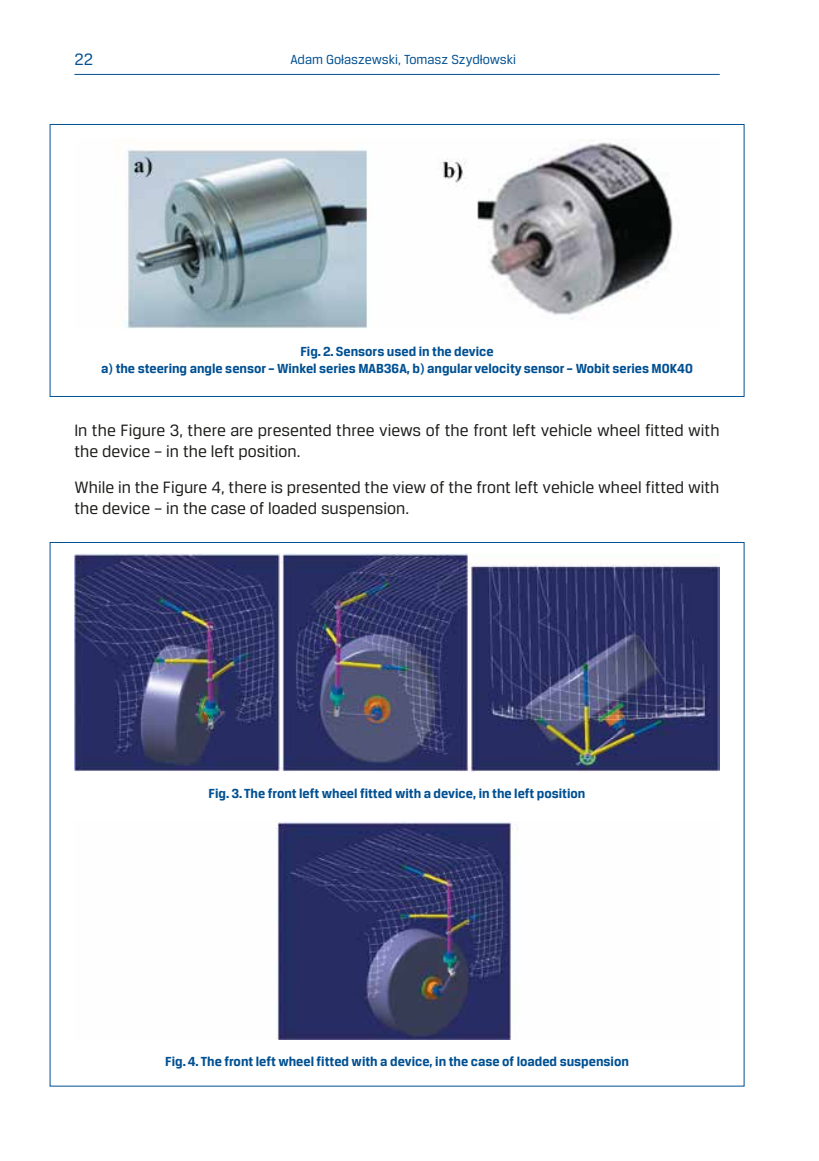
<style>
.page{position:relative;width:819px;height:1161px;background:#fff}
.page>*{position:absolute;margin:0;border:0;box-sizing:border-box;transform-origin:0 0}
.podstawowy_ang{font:17.5px/21px "Breuer Text";color:#1d1d1b}
.t1{font:17.5px "Breuer Text";color:#005092}
.podst_ang{font:700 14px "Breuer Text";color:#005092}
.t2{font:14px "Breuer Text";color:#005092}
</style>
<div class="page">
<hr style="left:74px;top:74px;width:645px;height:1px;background:#005092">
<img style="left:124px;top:142px;width:549px;height:186px">
<img style="left:74px;top:553px;width:645px;height:218px">
<img style="left:275px;top:822px;width:243px;height:218px">
<div style="left:50px;top:124px;width:694px;height:273px;border:1px solid #005092"></div>
<p class="t1" style="left:74px;top:50px;width:20px">22</p>
<p class="t2" style="left:290px;top:51px;width:227px">Adam Gołaszewski, Tomasz Szydłowski</p>
<p class="podst_ang" style="left:300px;top:344px;width:195px">Fig. 2. Sensors used in the device</p>
<p class="podst_ang" style="left:101px;top:361px;width:593px">a) the steering angle sensor – Winkel series MAB36A, b) angular velocity sensor – Wobit series MOK40</p>
<p class="podstawowy_ang" style="left:74px;top:420px;width:647px">In the Figure 3, there are presented three views of the front left vehicle wheel fitted with the device – in the left position.</p>
<p class="podstawowy_ang" style="left:74px;top:477px;width:646px">While in the Figure 4, there is presented the view of the front left vehicle wheel fitted with the device – in the case of loaded suspension.</p>
<p class="podst_ang" style="left:209px;top:786px;width:378px">Fig. 3. The front left wheel fitted with a device, in the left position</p>
<p class="podst_ang" style="left:165px;top:1054px;width:465px">Fig. 4. The front left wheel fitted with a device, in the case of loaded suspension</p>
</div>
